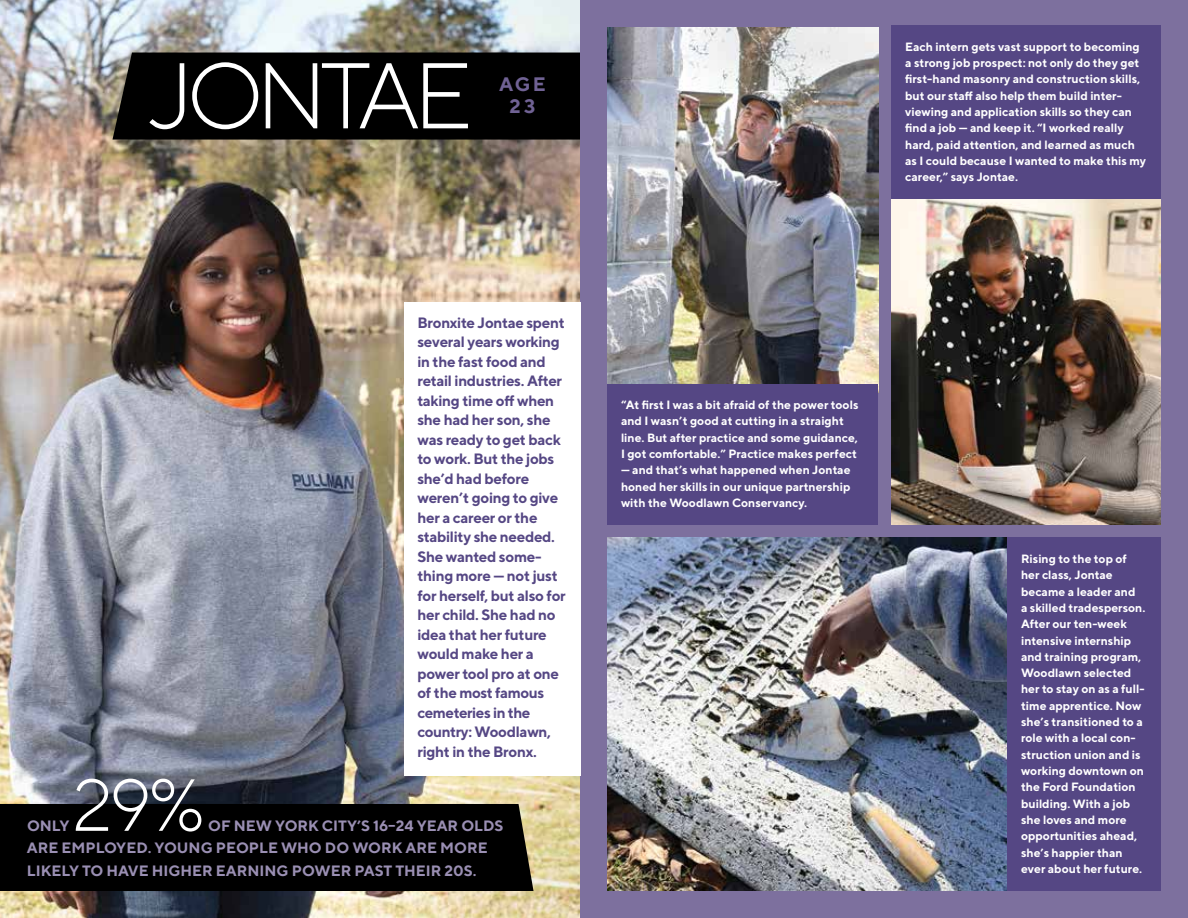
<style>
.page{position:relative;width:1188px;height:918px;background:#fff}
.page>*{position:absolute;margin:0;border:0;box-sizing:border-box;transform-origin:0 0}
.t1{font:300 93px "TT Norms";letter-spacing:-.08em;color:#fff}
.t2{font:300 73.5px "TT Norms";color:#fff}
.t3{font:700 19.5px/22.6px "TT Norms";color:#706294;text-align:center}
.t4{font:700 15px/19.5px "TT Norms";letter-spacing:-.02em;color:#554784}
.t5{font:700 15px/22.5px "TT Norms";color:#9a8fb3}
.t6{font:700 12px/16.4px "TT Norms";color:#fff}
</style>
<div class="page">
<img style="left:0;top:0;width:580px;height:918px">
<div style="left:112px;top:53px;width:468px;height:87px;background:#000"></div>
<div style="left:580px;top:0;width:608px;height:918px;background:#7d709e"></div>
<div style="left:0;top:804px;width:534px;height:87px;background:#000"></div>
<div style="left:404px;top:303px;width:176px;height:473px;background:#fff"></div>
<img style="left:608px;top:27px;width:270px;height:357px">
<div style="left:608px;top:384px;width:270px;height:141px;background:#554784"></div>
<img style="left:608px;top:538px;width:400px;height:353px">
<div style="left:1008px;top:538px;width:153px;height:353px;background:#554784"></div>
<img style="left:892px;top:199px;width:269px;height:326px">
<div style="left:892px;top:26px;width:269px;height:173px;background:#554784"></div>
<h1 class="t1" style="left:148px;top:39px;width:325px">JONTAE</h1>
<h3 class="t3" style="left:499px;top:72px;width:48px">AGE<br>23</h3>
<p class="t4" style="left:417px;top:313px;width:150px">Bronxite Jontae spent several years working in the fast food and retail industries. After taking time off when she had her son, she was ready to get back to work. But the jobs she’d had before weren’t going to give her a career or the stability she needed.<br>She wanted some&shy;thing more — not just for herself, but also for her child. She had no idea that her future would make her a power tool pro at one of the most famous cemeteries in the country: Woodlawn, right in the Bronx.</p>
<h2 class="t2" style="left:72px;top:760px;width:134px">29%</h2>
<p class="t5" style="left:27px;top:814px;width:478px;text-indent:181px">OF NEW YORK CITY’S 16–24 YEAR OLDS<br>ARE EMPLOYED. YOUNG PEOPLE WHO DO WORK ARE MORE<br>LIKELY TO HAVE HIGHER EARNING POWER PAST THEIR 20S.</p>
<p class="t5" style="left:27px;top:814px;width:44px">ONLY</p>
<p class="t6" style="left:905px;top:38px;width:243px">Each intern gets vast support to becoming a strong job prospect: not only do they get first-hand masonry and construction skills, but our staff also help them build inter&shy;viewing and application skills so they can find a job — and keep it. “I worked really hard, paid attention, and learned as much as I could because I wanted to make this my career,” says Jontae.</p>
<p class="t6" style="left:621px;top:396px;width:239px">“At first I was a bit afraid of the power tools and I wasn’t good at cutting in a straight line. But after practice and some guidance, I got comfortable.” Practice makes perfect</p>
<p class="t6" style="left:621px;top:462px;width:231px;text-align:justify">— and that’s what happened when Jontae honed her skills in our unique partnership with the Woodlawn Conservancy.</p>
<p class="t6" style="left:1021px;top:550px;width:126px">Rising to the top of her class, Jontae became a leader and<br>a skilled tradesperson.<br>After our ten-week intensive internship and training program,<br>Woodlawn selected her to stay on as a full&shy;time apprentice. Now she’s transitioned to a role with a local con&shy;struction union and is working downtown on the Ford Foundation building. With a job she loves and more opportunities ahead, she’s happier than ever about her future.</p>
</div>
